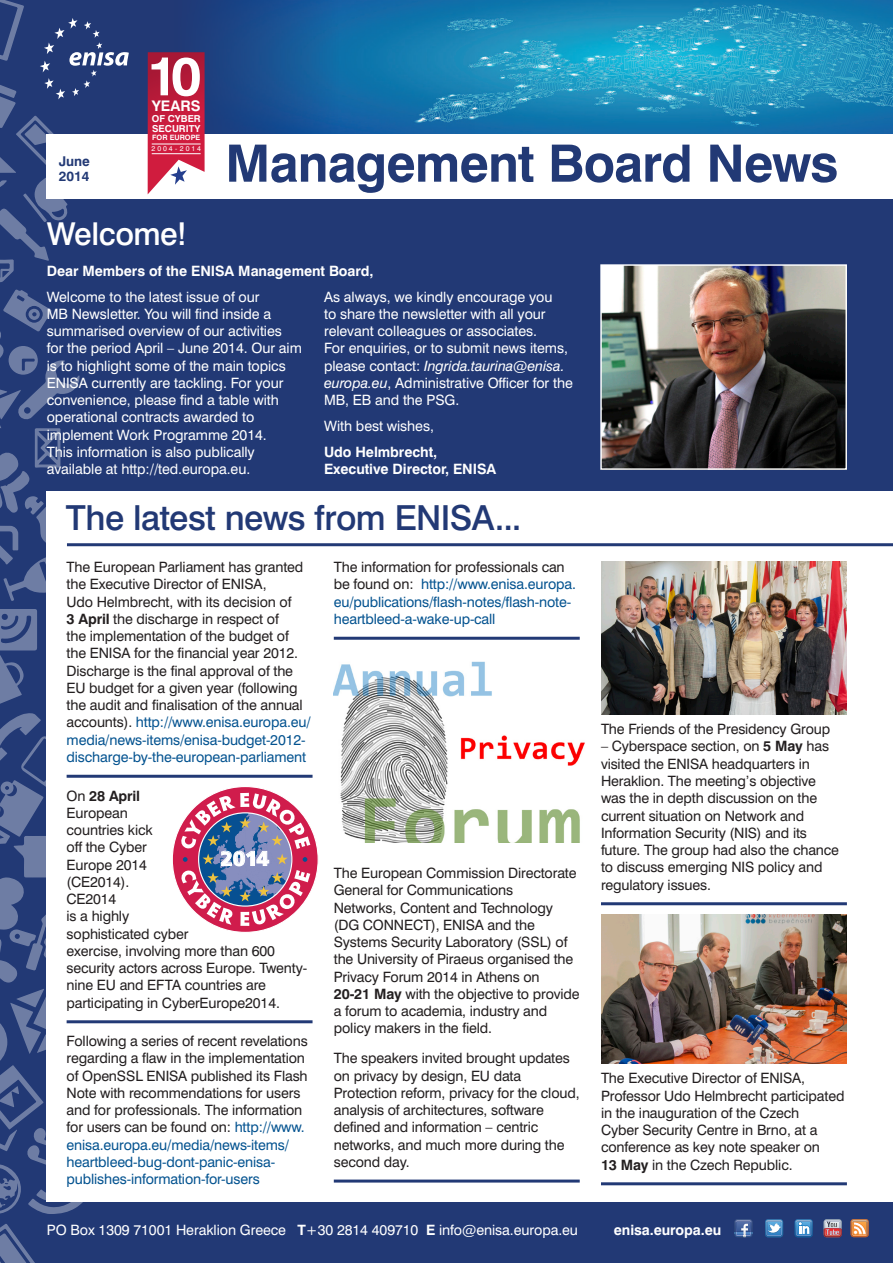
<style>
.page{position:relative;width:893px;height:1263px;background:#fff}
.page>*{position:absolute;margin:0;border:0;box-sizing:border-box;transform-origin:0 0}
.t1{font:700 54px "Swiss 721 BT";color:#fff}
.t2{font:700 51.6px "Swiss 721 BT";letter-spacing:-.015em;color:#223975}
.t3{font:500 34.5px "Swiss 721 BT";letter-spacing:-.015em;color:#223975}
.t4{font:500 31.5px "Swiss 721 BT";letter-spacing:-.015em;color:#fff}
.t5{font:900 20.25px "Frutiger";color:#fff}
.t6{font:700 14.55px "Swiss 721 BT";color:#fff}
.News_with_lines{font:14.25px/17.2px "Swiss 721 BT";letter-spacing:-.01em;color:#231f20}
.t7{font:14.25px/17.2px "Swiss 721 BT";letter-spacing:-.005em;color:#fff}
.News_with_lines-2{font:14.25px/17.2px "Swiss 721 BT";letter-spacing:-.01em;color:#045390}
.t8{font:700 14.25px/17.2px "Swiss 721 BT";letter-spacing:-.005em;color:#fff}
.t9{font:700 13.5px/15px "Swiss 721 BT";letter-spacing:-.005em;color:#223975}
.t10{font:700 9.6px/10.1px "Swiss 721 BT";color:#fff}
.t11{font:700 7.35px "Swiss 721 BT";color:#fff}
.t12{font:7.05px "Swiss 721 BT";letter-spacing:.275em;color:#fff}
.s1{font-style:italic}
.s2{font-weight:700}
.s3{color:#045390}
.s4{color:#231f20}
</style>
<div class="page">
<div style="left:0;top:199px;width:893px;height:1064px;background:#223975"></div>
<img style="left:475px;top:0;width:418px;height:134px">
<svg style="left:129px;top:0;width:346px;height:134px;background:#185d99"></svg>
<svg style="left:0;top:609px;width:84px;height:605px;background:#425689"></svg>
<svg style="left:0;top:1223px;width:36px;height:40px"></svg>
<svg style="left:0;top:289px;width:80px;height:312px;background:#384d82"></svg>
<svg style="left:0;top:0;width:129px;height:282px"></svg>
<svg style="left:148px;top:52px;width:57px;height:142px;background:#c73e5a"></svg>
<hr style="left:152px;top:153px;width:49px;height:1px;background:#fff">
<hr style="left:152px;top:144px;width:49px;height:1px;background:#fff">
<div style="left:47px;top:491px;width:846px;height:710px;background:#fff"></div>
<svg style="left:734px;top:1219px;width:18px;height:18px"></svg>
<img style="left:735px;top:1220px;width:16px;height:3px">
<svg style="left:765px;top:1219px;width:18px;height:18px"></svg>
<svg style="left:795px;top:1219px;width:18px;height:18px"></svg>
<svg style="left:824px;top:1219px;width:18px;height:18px"></svg>
<img style="left:825px;top:1228px;width:2px;height:8px">
<img style="left:825px;top:1223px;width:16px;height:5px">
<img style="left:827px;top:1228px;width:14px;height:8px">
<img style="left:825px;top:1220px;width:16px;height:3px">
<svg style="left:851px;top:1219px;width:18px;height:18px"></svg>
<img style="left:602px;top:266px;width:243px;height:202px">
<div style="left:600px;top:264px;width:247px;height:206px;border:1px solid #fff"></div>
<hr style="left:67px;top:543px;width:826px;height:3px;background:#223975">
<hr style="left:67px;top:775px;width:246px;height:3px;background:#223975">
<hr style="left:67px;top:1020px;width:246px;height:3px;background:#223975">
<hr style="left:334px;top:637px;width:246px;height:3px;background:#223975">
<hr style="left:334px;top:1179px;width:246px;height:3px;background:#223975">
<hr style="left:601px;top:902px;width:246px;height:3px;background:#223975">
<hr style="left:601px;top:1182px;width:246px;height:3px;background:#223975">
<img style="left:601px;top:561px;width:245px;height:153px">
<img style="left:601px;top:914px;width:245px;height:149px">
<img style="left:334px;top:661px;width:251px;height:181px">
<svg style="left:172px;top:786px;width:147px;height:147px"></svg>
<p class="t9" style="left:59px;top:154px;width:33px">June<br>2014</p>
<p class="t1" style="left:147px;top:43px;width:56px">10</p>
<p class="t6" style="left:152px;top:97px;width:50px">YEARS</p>
<p class="t10" style="left:152px;top:113px;width:51px">OF CYBER<br>SECURITY</p>
<p class="t11" style="left:152px;top:133px;width:50px">FOR EUROPE</p>
<p class="t12" style="left:152px;top:144px;width:51px">2004-2014</p>
<p class="t2" style="left:225px;top:132px;width:614px">Management Board News</p>
<p class="t4" style="left:47px;top:215px;width:142px">Welcome!</p>
<p class="t8" style="left:47px;top:262px;width:328px">Dear Members of the ENISA Management Board,</p>
<p class="t7" style="left:47px;top:288px;width:257px">Welcome to the latest issue of our<br>MB Newsletter. You will find inside a summarised overview of our activities for the period April – June 2014. Our aim is to highlight some of the main topics ENISA currently are tackling. For your convenience, please find a table with operational contracts awarded to implement Work Programme 2014.<br>This information is also publically available at http://ted.europa.eu.</p>
<p class="t7" style="left:324px;top:288px;width:250px">As always, we kindly encourage you<br>to share the newsletter with all your relevant colleagues or associates.<br>For enquiries, or to submit news items, please contact: <span class="s1">Ingrida.taurina@enisa. europa.eu</span>, Administrative Officer for the MB, EB and the PSG.</p>
<p class="t7" style="left:324px;top:417px;width:111px">With best wishes,</p>
<p class="t8" style="left:324px;top:443px;width:174px">Udo Helmbrecht,<br>Executive Director, ENISA</p>
<p class="t3" style="left:66px;top:496px;width:457px">The latest news from ENISA...</p>
<p class="News_with_lines" style="left:67px;top:558px;width:246px">The European Parliament has granted the Executive Director of ENISA,<br>Udo Helmbrecht, with its decision of<br><span class="s2">3 April</span> the discharge in respect of<br>the implementation of the budget of the ENISA for the financial year 2012.<br>Discharge is the final approval of the EU budget for a given year (following the audit and finalisation of the annual accounts). <span class="s3">http://www.enisa.europa.eu/ media/news-items/enisa-budget-2012- discharge-by-the-european-parliament</span></p>
<p class="News_with_lines" style="left:67px;top:787px;width:242px">On <span class="s2">28 April<br></span>European<br>countries kick<br>off the Cyber<br>Europe 2014<br>(CE2014).<br>CE2014<br>is a highly<br>sophisticated cyber<br>exercise, involving more than 600 security actors across Europe. Twenty&shy;nine EU and EFTA countries are participating in CyberEurope2014.</p>
<p class="News_with_lines" style="left:67px;top:1032px;width:243px">Following a series of recent revelations regarding a flaw in the implementation of OpenSSL ENISA published its Flash Note with recommendations for users and for professionals. The information for users can be found on: <span class="s3">http://www. enisa.europa.eu/media/news-items/ heartbleed-bug-dont-panic-enisa&shy;publishes-information-for-users</span></p>
<p class="t5" style="left:220px;top:846px;width:50px">2014</p>
<p class="News_with_lines-2" style="left:334px;top:558px;width:244px"><span class="s4">The information for professionals can be found on:</span> http://www.enisa.europa. eu/publications/flash-notes/flash-note&shy;heartbleed-a-wake-up-call</p>
<p class="News_with_lines" style="left:334px;top:864px;width:247px">The European Commission Directorate General for Communications<br>Networks, Content and Technology (DG CONNECT), ENISA and the Systems Security Laboratory (SSL) of the University of Piraeus organised the Privacy Forum 2014 in Athens on<br><span class="s2">20-21 May</span> with the objective to provide a forum to academia, industry and policy makers in the field.</p>
<p class="News_with_lines" style="left:334px;top:1049px;width:247px">The speakers invited brought updates on privacy by design, EU data<br>Protection reform, privacy for the cloud, analysis of architectures, software defined and information – centric networks, and much more during the second day.</p>
<p class="News_with_lines" style="left:601px;top:720px;width:231px">The Friends of the Presidency Group</p>
<p class="News_with_lines" style="left:601px;top:738px;width:240px">– Cyberspace section, on <span class="s2">5 May</span> has visited the ENISA headquarters in<br>Heraklion. The meeting’s objective was the in depth discussion on the current situation on Network and<br>Information Security (NIS) and its future. The group had also the chance to discuss emerging NIS policy and regulatory issues.</p>
<p class="News_with_lines" style="left:601px;top:1069px;width:245px">The Executive Director of ENISA, Professor Udo Helmbrecht participated in the inauguration of the Czech<br>Cyber Security Centre in Brno, at a conference as key note speaker on<br><span class="s2">13 May</span> in the Czech Republic.</p>
<p class="t7" style="left:47px;top:1221px;width:533px">PO Box 1309 71001 Heraklion Greece <span class="s2">T</span>+30 2814 409710 <span class="s2">E</span> info@enisa.europa.eu</p>
<p class="t8" style="left:614px;top:1221px;width:109px">enisa.europa.eu</p>
</div>
